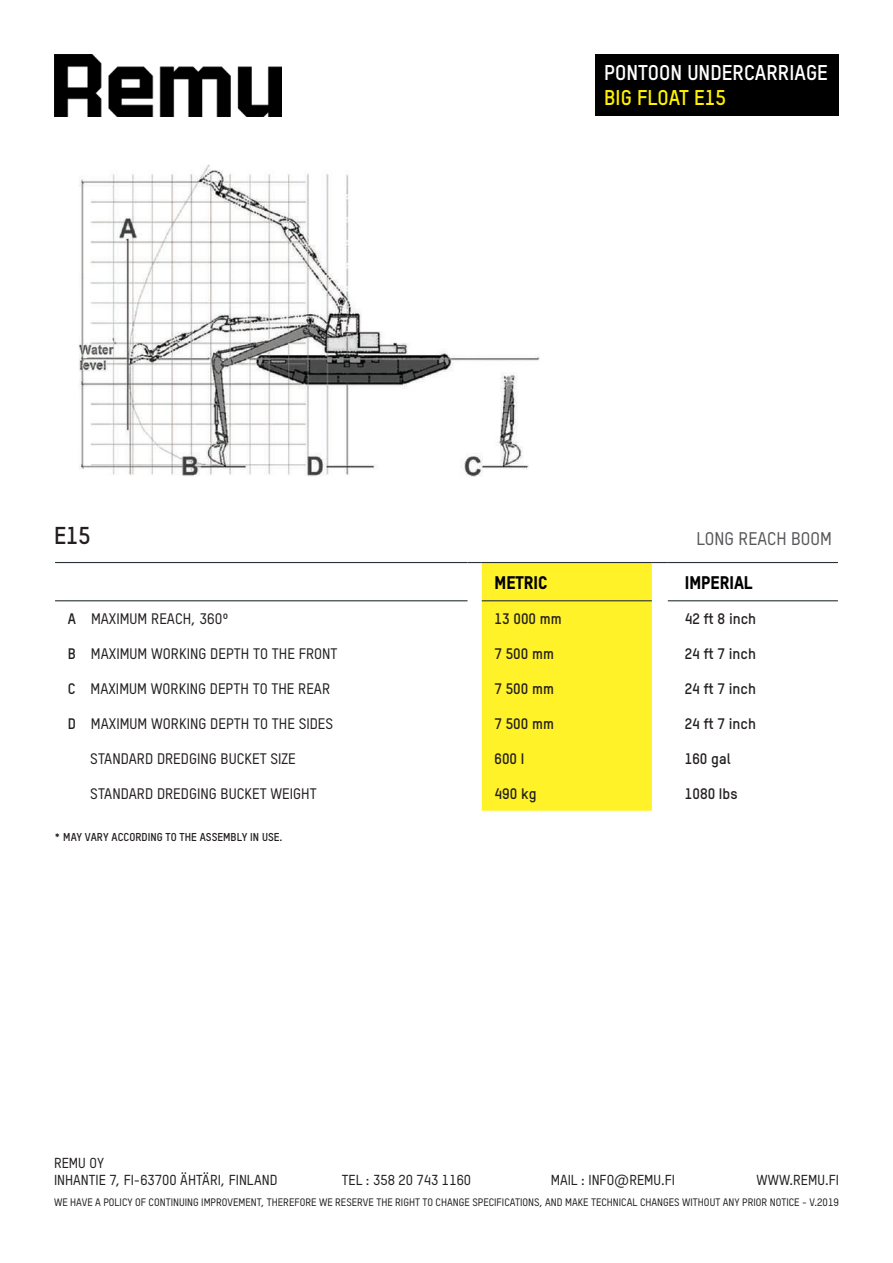
<style>
.page{position:relative;width:893px;height:1263px;background:#fff}
.page>*{position:absolute;margin:0;border:0;box-sizing:border-box;transform-origin:0 0}
.t1{font:700 24px "T Star Pro";color:#231f20}
.t2{font:700 21px "T Star Pro";color:#fff}
.t3{font:700 21px "T Star Pro";color:#fff101}
.t4{font:800 18px "T Star Pro";color:#000001}
.t5{font:500 18px "T Star Pro";color:#57585a}
.t6{font:500 15px "T Star Pro";color:#231f20}
.t7{font:700 15px "T Star Pro";color:#231f20}
.t8{font:500 14.25px/17.1px "T Star Pro";color:#231f20}
.t9{font:700 11.25px "T Star Pro";color:#231f20}
.t10{font:500 10.65px "T Star Pro";color:#231f20}
.s1{font-weight:700}
</style>
<div class="page">
<img style="left:78px;top:164px;width:462px;height:313px">
<hr style="left:55px;top:562px;width:413px;height:1px;background:#293234">
<svg style="left:468px;top:562px;width:200px;height:249px;background:#fdf247"></svg>
<hr style="left:668px;top:562px;width:170px;height:1px;background:#293234">
<hr style="left:55px;top:600px;width:413px;height:1px;background:#293234">
<hr style="left:482px;top:600px;width:170px;height:1px;background:#293234">
<hr style="left:668px;top:600px;width:170px;height:1px;background:#293234">
<img style="left:54px;top:54px;width:228px;height:62px">
<div style="left:595px;top:54px;width:244px;height:61px;background:#000001"></div>
<h2 class="t2" style="left:604px;top:58px;width:225px">PONTOON UNDERCARRIAGE</h2>
<h2 class="t3" style="left:604px;top:83px;width:123px">BIG FLOAT E15</h2>
<h1 class="t1" style="left:54px;top:519px;width:38px">E15</h1>
<p class="t5" style="left:696px;top:526px;width:137px">LONG REACH BOOM</p>
<p class="t4" style="left:494px;top:570px;width:54px">METRIC</p>
<p class="t4" style="left:685px;top:570px;width:69px">IMPERIAL</p>
<p class="t6" style="left:68px;top:608px;width:162px"><span class="s1">A</span> MAXIMUM REACH, 360º</p>
<p class="t7" style="left:494px;top:608px;width:69px">13 000 mm</p>
<p class="t7" style="left:685px;top:608px;width:73px">42 ft 8 inch</p>
<p class="t6" style="left:68px;top:643px;width:271px"><span class="s1">B</span> MAXIMUM WORKING DEPTH TO THE FRONT</p>
<p class="t7" style="left:494px;top:643px;width:61px">7 500 mm</p>
<p class="t7" style="left:685px;top:643px;width:73px">24 ft 7 inch</p>
<p class="t6" style="left:68px;top:678px;width:264px"><span class="s1">C</span> MAXIMUM WORKING DEPTH TO THE REAR</p>
<p class="t7" style="left:494px;top:678px;width:61px">7 500 mm</p>
<p class="t7" style="left:685px;top:678px;width:73px">24 ft 7 inch</p>
<p class="t6" style="left:68px;top:713px;width:267px"><span class="s1">D</span> MAXIMUM WORKING DEPTH TO THE SIDES</p>
<p class="t7" style="left:494px;top:713px;width:61px">7 500 mm</p>
<p class="t7" style="left:685px;top:713px;width:73px">24 ft 7 inch</p>
<p class="t6" style="left:90px;top:749px;width:207px">STANDARD DREDGING BUCKET SIZE</p>
<p class="t7" style="left:494px;top:748px;width:31px">600 I</p>
<p class="t7" style="left:685px;top:748px;width:47px">160 gal</p>
<p class="t6" style="left:90px;top:784px;width:228px">STANDARD DREDGING BUCKET WEIGHT</p>
<p class="t7" style="left:494px;top:783px;width:44px">490 kg</p>
<p class="t7" style="left:685px;top:783px;width:54px">1080 Ibs</p>
<p class="t9" style="left:54px;top:829px;width:230px">* MAY VARY ACCORDING TO THE ASSEMBLY IN USE.</p>
<p class="t8" style="left:54px;top:1153px;width:225px">REMU OY<br>INHANTIE 7, FI-63700 ÄHTÄRI, FINLAND</p>
<p class="t8" style="left:342px;top:1170px;width:131px">TEL : 358 20 743 1160</p>
<p class="t8" style="left:551px;top:1170px;width:126px">MAIL : INFO@REMU.FI</p>
<p class="t8" style="left:756px;top:1170px;width:84px">WWW.REMU.FI</p>
<p class="t10" style="left:54px;top:1195px;width:786px">WE HAVE A POLICY OF CONTINUING IMPROVEMENT, THEREFORE WE RESERVE THE RIGHT TO CHANGE SPECIFICATIONS, AND MAKE TECHNICAL CHANGES WITHOUT ANY PRIOR NOTICE - V.2019</p>
</div>
